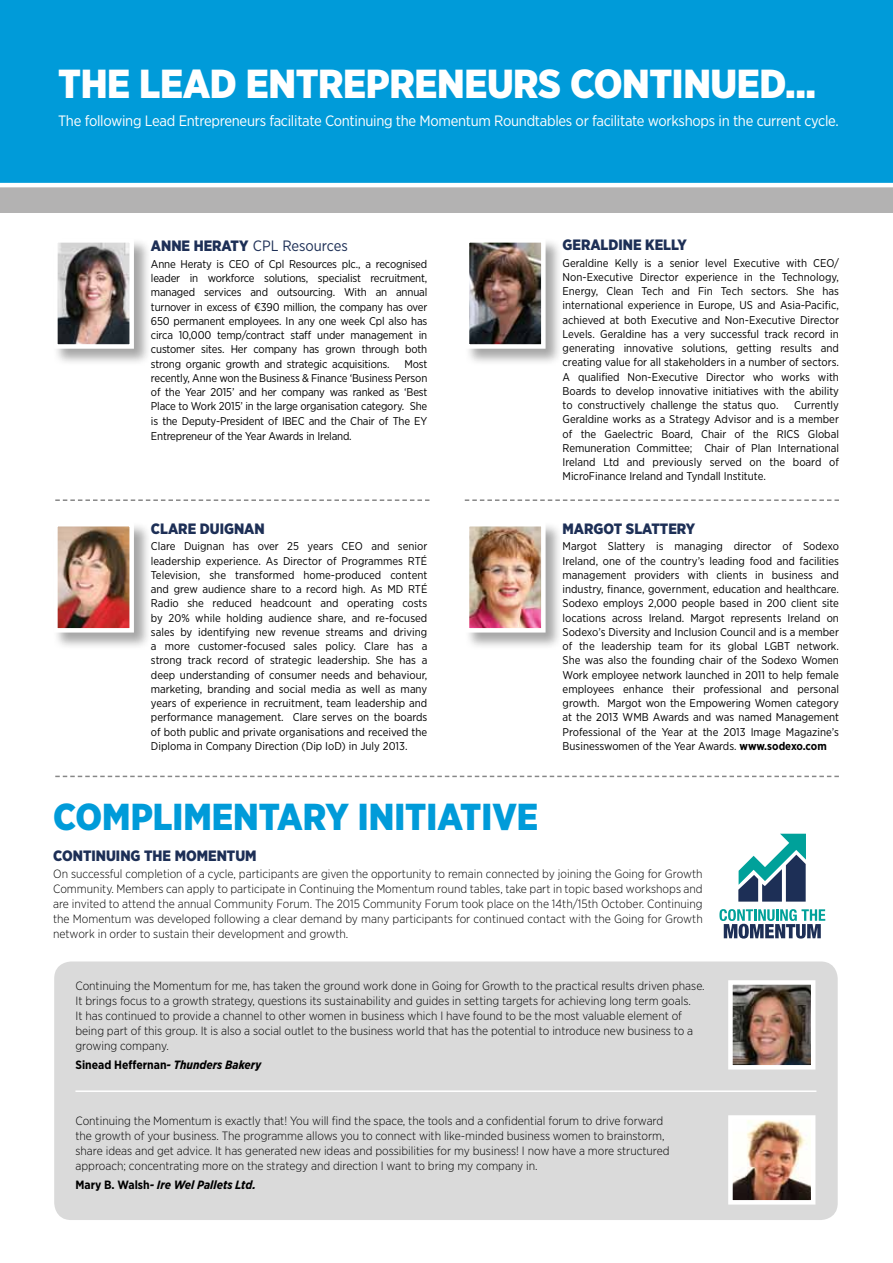
<style>
.page{position:relative;width:893px;height:1263px;background:#fff}
.page>*{position:absolute;margin:0;border:0;box-sizing:border-box;transform-origin:0 0}
.t1{font:900 40.5px "Gotham Narrow";letter-spacing:-.01em;color:#fff}
.t2{font:900 37.5px "Gotham Narrow";color:#009bd9}
.t3{font:15px "Gotham Narrow";letter-spacing:-.02em;color:#fff}
.t4{font:900 15px "Gotham Narrow";color:#1d2f56}
.t5{font:15px "Gotham Narrow";color:#1d2f56}
.t6{font:300 12px/15px "Gotham Narrow";color:#000}
.t7{font:700 12px "Gotham Narrow";color:#000}
.t8{font:italic 700 12px "Gotham Narrow";color:#000}
.t9{font:11.25px/14.2px "Gotham Narrow";color:#000;text-align:justify}
.s1{font-weight:900}
.s2{font-weight:700}
.s3{font-style:italic}
.s4{font-style:normal}
</style>
<div class="page">
<div style="left:0;top:0;width:893px;height:213px;background:#009bd9"></div>
<div style="left:0;top:183px;width:893px;height:30px;background:#b3b2b2"></div>
<hr style="left:0;top:183px;width:893px;height:4px;background:#fff">
<svg style="left:55px;top:499px;width:374px;height:2px"></svg>
<svg style="left:465px;top:499px;width:374px;height:2px"></svg>
<div style="left:464px;top:238px;width:99px;height:128px;background:#000;opacity:.35"></div>
<img style="left:470px;top:243px;width:71px;height:101px">
<div style="left:465px;top:238px;width:81px;height:111px;border:4px solid #fff"></div>
<svg style="left:55px;top:776px;width:784px;height:1px"></svg>
<div style="left:53px;top:521px;width:98px;height:129px;background:#000;opacity:.35"></div>
<img style="left:58px;top:527px;width:71px;height:100px">
<div style="left:53px;top:522px;width:81px;height:110px;border:4px solid #fff"></div>
<div style="left:464px;top:521px;width:99px;height:129px;background:#000;opacity:.35"></div>
<img style="left:470px;top:527px;width:71px;height:100px">
<div style="left:465px;top:522px;width:81px;height:110px;border:4px solid #fff"></div>
<div style="left:53px;top:238px;width:98px;height:128px;background:#000;opacity:.35"></div>
<img style="left:58px;top:243px;width:71px;height:101px">
<div style="left:53px;top:238px;width:81px;height:111px;border:4px solid #fff"></div>
<svg style="left:738px;top:834px;width:68px;height:68px"></svg>
<svg style="left:719px;top:909px;width:106px;height:29px"></svg>
<div style="left:54px;top:961px;width:784px;height:259px;background:#dadada;border-radius:17px"></div>
<img style="left:733px;top:1120px;width:77px;height:79px">
<div style="left:728px;top:1115px;width:87px;height:89px;border:4px solid #fff"></div>
<img style="left:733px;top:985px;width:77px;height:79px">
<div style="left:728px;top:980px;width:87px;height:89px;border:4px solid #fff"></div>
<hr style="left:75px;top:1090px;width:741px;height:2px;background:#fff">
<h1 class="t1" style="left:58px;top:57px;width:25px">THE</h1>
<h1 class="t1" style="left:139px;top:57px;width:679px">LEAD ENTREPRENEURS CONTINUED...</h1>
<h3 class="t3" style="left:58px;top:111px;width:782px">The following Lead Entrepreneurs facilitate Continuing the Momentum Roundtables or facilitate workshops in the current cycle.</h3>
<h3 class="t4" style="left:151px;top:236px;width:21px">ANNE</h3>
<h3 class="t4" style="left:194px;top:236px;width:10px">HER</h3>
<h3 class="t5" style="left:222px;top:237px;width:128px"><span class="s1">ATY</span> CPL Resources</h3>
<p class="t9" style="left:151px;top:257px;width:278px">Anne Heraty is CEO of Cpl Resources plc., a recognised leader in workforce solutions, specialist recruitment, managed services and outsourcing. With an annual turnover in excess of €390 million, the company has over 650 permanent employees. In any one week Cpl also has circa 10,000 temp/contract staff under management in customer sites. Her company has grown through both strong organic growth and strategic acquisitions.</p>
<p class="t9" style="left:151px;top:356px;width:278px;text-indent:254px">Most recently, Anne won the Business &amp; Finance ‘Business Person of the Year 2015’ and her company was ranked as ‘Best Place to Work 2015’ in the large organisation category. She is the Deputy-President of IBEC and the Chair of The EY Entrepreneur of the Year Awards in Ireland.</p>
<h3 class="t4" style="left:151px;top:519px;width:114px">CLARE DUIGNAN</h3>
<p class="t9" style="left:151px;top:539px;width:278px">Clare Duignan has over 25 years CEO and senior leadership experience. As Director of Programmes RTÉ Television, she transformed home-produced content and grew audience share to a record high. As MD RTÉ Radio she reduced headcount and operating costs by 20% while holding audience share, and re-focused sales by identifying new revenue streams and driving a more customer-focused sales policy. Clare has a strong track record of strategic leadership. She has a deep understanding of consumer needs and behaviour, marketing, branding and social media as well as many years of experience in recruitment, team leadership and performance management. Clare serves on the boards of both public and private organisations and received the Diploma in Company Direction (Dip IoD) in July 2013.</p>
<h3 class="t4" style="left:563px;top:235px;width:38px">GERALD</h3>
<h3 class="t4" style="left:618px;top:235px;width:70px">INE KELLY</h3>
<p class="t9" style="left:563px;top:255px;width:278px">Geraldine Kelly is a senior level Executive with CEO/ Non-Executive Director experience in the Technology, Energy, Clean Tech and Fin Tech sectors. She has international experience in Europe, US and Asia-Pacific, achieved at both Executive and Non-Executive Director Levels. Geraldine has a very successful track record in generating innovative solutions, getting results and creating value for all stakeholders in a number of sectors.<br>A qualified Non-Executive Director who works with Boards to develop innovative initiatives with the ability to constructively challenge the status quo.</p>
<p class="t9" style="left:563px;top:398px;width:278px;text-indent:232px">Currently Geraldine works as a Strategy Advisor and is a member of the Gaelectric Board, Chair of the RICS Global Remuneration Committee; Chair of Plan International Ireland Ltd and previously served on the board of MicroFinance Ireland and Tyndall Institute.</p>
<h3 class="t4" style="left:563px;top:519px;width:99px">MARGOT SLATTERY</h3>
<p class="t9" style="left:563px;top:539px;width:278px">Margot Slattery is managing director of Sodexo Ireland, one of the country’s leading food and facilities management providers with clients in business and industry, finance, government, education and healthcare.<br>Sodexo employs 2,000 people based in 200 client site locations across Ireland. Margot represents Ireland on Sodexo’s Diversity and Inclusion Council and is a member of the leadership team for its global LGBT network.<br>She was also the founding chair of the Sodexo Women Work employee network launched in 2011 to help female employees enhance their professional and personal growth. Margot won the Empowering Women category at the 2013 WMB Awards and was named Management Professional of the Year at the 2013 Image Magazine’s Businesswomen of the Year Awards. <span class="s2">www.sodexo.com</span></p>
<h2 class="t2" style="left:53px;top:792px;width:49px">COMP</h2>
<h2 class="t2" style="left:153px;top:792px;width:42px">LIMENT</h2>
<h2 class="t2" style="left:277px;top:792px;width:262px">ARY INITIATIVE</h2>
<h3 class="t4" style="left:53px;top:846px;width:19px">CONTINUIN</h3>
<h3 class="t4" style="left:131px;top:846px;width:24px">G THE</h3>
<h3 class="t4" style="left:175px;top:846px;width:12px">MOMENTUM</h3>
<p class="t6" style="left:53px;top:866px;width:651px;text-align:justify">On successful completion of a cycle, participants are given the opportunity to remain connected by joining the Going for Growth Community. Members can apply to participate in Continuing the Momentum round tables, take part in topic based workshops and are invited to attend the annual Community Forum. The 2015 Community Forum took place on the 14th/15th October. Continuing the Momentum was developed following a clear demand by many participants for continued contact with the Going for Growth network in order to sustain their development and growth.</p>
<p class="t6" style="left:75px;top:978px;width:631px">Continuing the Momentum for me, has taken the ground work done in Going for Growth to the practical results driven phase.<br>It brings focus to a growth strategy, questions its sustainability and guides in setting targets for achieving long term goals.<br>It has continued to provide a channel to other women in business which I have found to be the most valuable element of being part of this group. It is also a social outlet to the business world that has the potential to introduce new business to a growing company.</p>
<p class="t7" style="left:75px;top:1057px;width:187px">Sinead Heffernan<span class="s3">- Thunders Bakery</span></p>
<p class="t6" style="left:75px;top:1113px;width:596px">Continuing the Momentum is exactly that! You will find the space, the tools and a confidential forum to drive forward the growth of your business. The programme allows you to connect with like-minded business women to brainstorm, share ideas and get advice. It has generated new ideas and possibilities for my business! I now have a more structured approach; concentrating more on the strategy and direction I want to bring my company in.</p>
<p class="t8" style="left:75px;top:1177px;width:182px"><span class="s4">Mary B. Walsh</span>- Ire Wel Pallets Ltd.</p>
</div>
